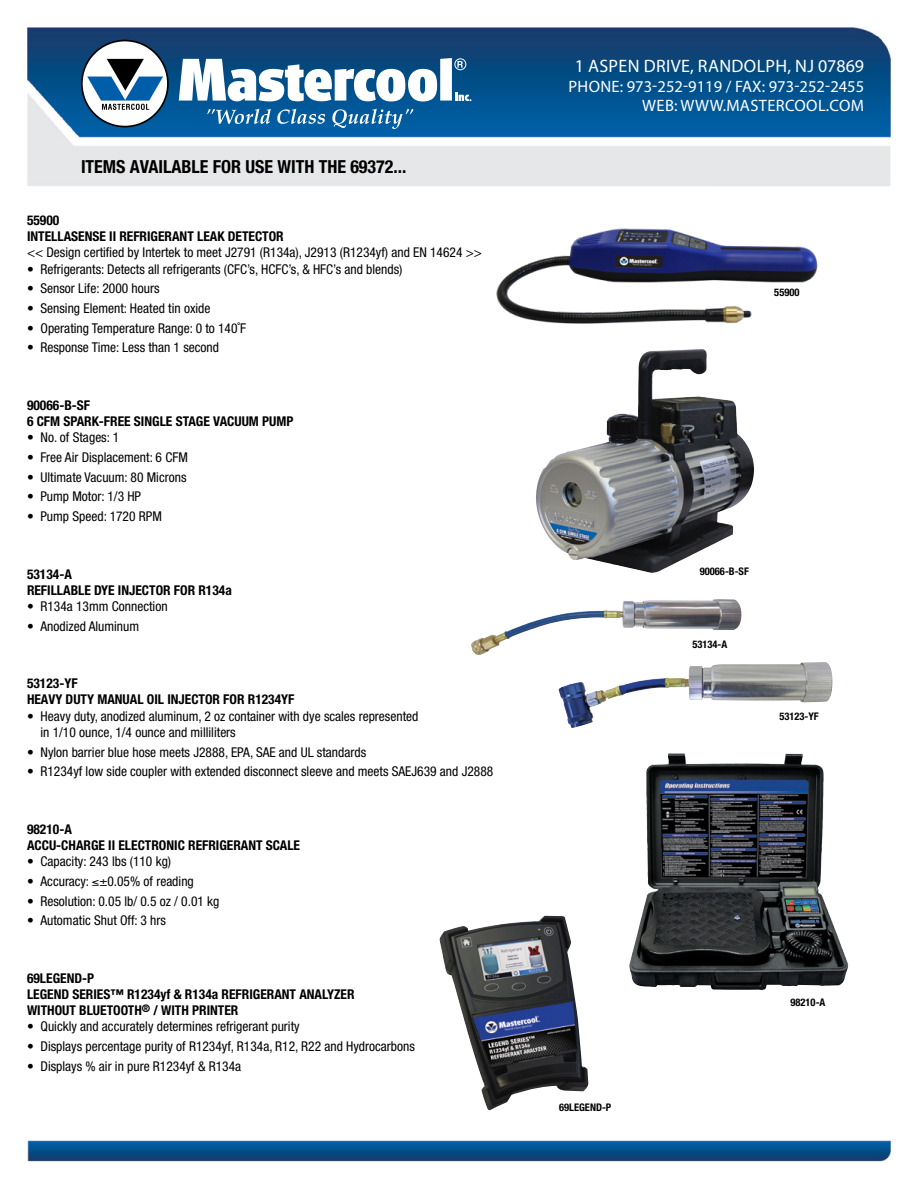
<style>
.page{position:relative;width:918px;height:1188px;background:#fff}
.page>*{position:absolute;margin:0;border:0;box-sizing:border-box;transform-origin:0 0}
.t1{font:700 condensed 18px "Helvetica Neue";color:#000}
.t2{font:18px "Myriad Pro";letter-spacing:.02em;color:#fff}
.t3{font:16.5px/19.8px "Myriad Pro";letter-spacing:.005em;color:#fff;text-align:right}
.t4{font:condensed 13.5px/16.2px "Helvetica Neue";color:#000}
.t5{font:700 condensed 13.5px/16.2px "Helvetica Neue";color:#000}
.t6{font:700 condensed 10.5px "Helvetica Neue";color:#000}
</style>
<div class="page">
<img style="left:24px;top:27px;width:868px;height:1135px">
<div style="left:82px;top:41px;width:86px;height:86px;background:#fff;border-radius:50%"></div>
<div style="left:81px;top:40px;width:88px;height:87px;border:2px solid #000;border-radius:50%"></div>
<svg style="left:87px;top:59px;width:76px;height:51px"></svg>
<svg style="left:207px;top:109px;width:64px;height:15px"></svg>
<svg style="left:277px;top:109px;width:48px;height:15px"></svg>
<svg style="left:332px;top:109px;width:81px;height:20px;background:#387fb4"></svg>
<svg style="left:179px;top:58px;width:293px;height:45px"></svg>
<div style="left:454px;top:58px;width:12px;height:12px;border:1px solid #fff;border-radius:50%"></div>
<img style="left:561px;top:349px;width:138px;height:105px">
<img style="left:482px;top:205px;width:348px;height:138px">
<img style="left:470px;top:599px;width:272px;height:57px">
<img style="left:625px;top:662px;width:196px;height:22px">
<img style="left:629px;top:753px;width:220px;height:237px">
<img style="left:439px;top:916px;width:149px;height:194px">
<h1 class="t1" style="left:81px;top:155px;width:327px">ITEMS AVAILABLE FOR USE WITH THE 69372...</h1>
<p class="t5" style="left:27px;top:212px;width:258px">55900<br>INTELLASENSE II REFRIGERANT LEAK DETECTOR</p>
<p class="t4" style="left:27px;top:244px;width:457px">&lt;&lt; Design certified by Intertek to meet J2791 (R134a), J2913 (R1234yf) and EN 14624 &gt;&gt;</p>
<p class="t4" style="left:27px;top:261px;width:377px">• Refrigerants: Detects all refrigerants (CFC’s, HCFC’s, &amp; HFC’s and blends)</p>
<p class="t4" style="left:27px;top:280px;width:134px">• Sensor Life: 2000 hours</p>
<p class="t4" style="left:27px;top:300px;width:185px">• Sensing Element: Heated tin oxide</p>
<p class="t4" style="left:27px;top:320px;width:221px">• Operating Temperature Range: 0 to 140˚F</p>
<p class="t4" style="left:27px;top:339px;width:194px">• Response Time: Less than 1 second</p>
<p class="t5" style="left:27px;top:397px;width:268px">90066-B-SF<br>6 CFM SPARK-FREE SINGLE STAGE VACUUM PUMP</p>
<p class="t4" style="left:27px;top:429px;width:94px">• No. of Stages: 1</p>
<p class="t4" style="left:27px;top:449px;width:162px">• Free Air Displacement: 6 CFM</p>
<p class="t4" style="left:27px;top:469px;width:161px">• Ultimate Vacuum: 80 Microns</p>
<p class="t4" style="left:27px;top:488px;width:116px">• Pump Motor: 1/3 HP</p>
<p class="t4" style="left:27px;top:508px;width:136px">• Pump Speed: 1720 RPM</p>
<p class="t5" style="left:27px;top:566px;width:206px">53134-A<br>REFILLABLE DYE INJECTOR FOR R134a</p>
<p class="t4" style="left:27px;top:598px;width:142px">• R134a 13mm Connection</p>
<p class="t4" style="left:27px;top:618px;width:114px">• Anodized Aluminum</p>
<p class="t5" style="left:27px;top:675px;width:269px">53123-YF<br>HEAVY DUTY MANUAL OIL INJECTOR FOR R1234YF</p>
<p class="t4" style="left:40px;top:708px;width:379px;text-indent:-14px">• Heavy duty, anodized aluminum, 2 oz container with dye scales represented in 1/10 ounce, 1/4 ounce and milliliters</p>
<p class="t4" style="left:27px;top:744px;width:341px">• Nylon barrier blue hose meets J2888, EPA, SAE and UL standards</p>
<p class="t4" style="left:27px;top:763px;width:468px">• R1234yf low side coupler with extended disconnect sleeve and meets SAEJ639 and J2888</p>
<p class="t5" style="left:27px;top:821px;width:275px">98210-A<br>ACCU-CHARGE II ELECTRONIC REFRIGERANT SCALE</p>
<p class="t4" style="left:27px;top:853px;width:146px">• Capacity: 243 lbs (110 kg)</p>
<p class="t4" style="left:27px;top:873px;width:168px">• Accuracy: ≤±0.05% of reading</p>
<p class="t4" style="left:27px;top:893px;width:194px">• Resolution: 0.05 lb/ 0.5 oz / 0.01 kg</p>
<p class="t4" style="left:27px;top:912px;width:141px">• Automatic Shut Off: 3 hrs</p>
<p class="t5" style="left:27px;top:970px;width:329px">69LEGEND-P<br>LEGEND SERIES™ R1234yf &amp; R134a REFRIGERANT ANALYZER<br>WITHOUT BLUETOOTH<sup>®</sup> / WITH PRINTER</p>
<p class="t4" style="left:27px;top:1018px;width:274px">• Quickly and accurately determines refrigerant purity</p>
<p class="t4" style="left:27px;top:1038px;width:389px">• Displays percentage purity of R1234yf, R134a, R12, R22 and Hydrocarbons</p>
<p class="t4" style="left:27px;top:1058px;width:216px">• Displays % air in pure R1234yf &amp; R134a</p>
<h1 class="t2" style="left:575px;top:55px;width:291px">1 ASPEN DRIVE, RANDOLPH, NJ 07869</h1>
<p class="t3" style="left:568px;top:76px;width:297px">PHONE: 973-252-9119 / FAX: 973-252-2455<br>WEB: WWW.MASTERCOOL.COM</p>
<p class="t6" style="left:774px;top:286px;width:27px">55900</p>
<p class="t6" style="left:700px;top:564px;width:51px">90066-B-SF</p>
<p class="t6" style="left:692px;top:637px;width:36px">53134-A</p>
<p class="t6" style="left:779px;top:709px;width:41px">53123-YF</p>
<p class="t6" style="left:559px;top:1101px;width:54px">69LEGEND-P</p>
<p class="t6" style="left:790px;top:996px;width:36px">98210-A</p>
</div>
